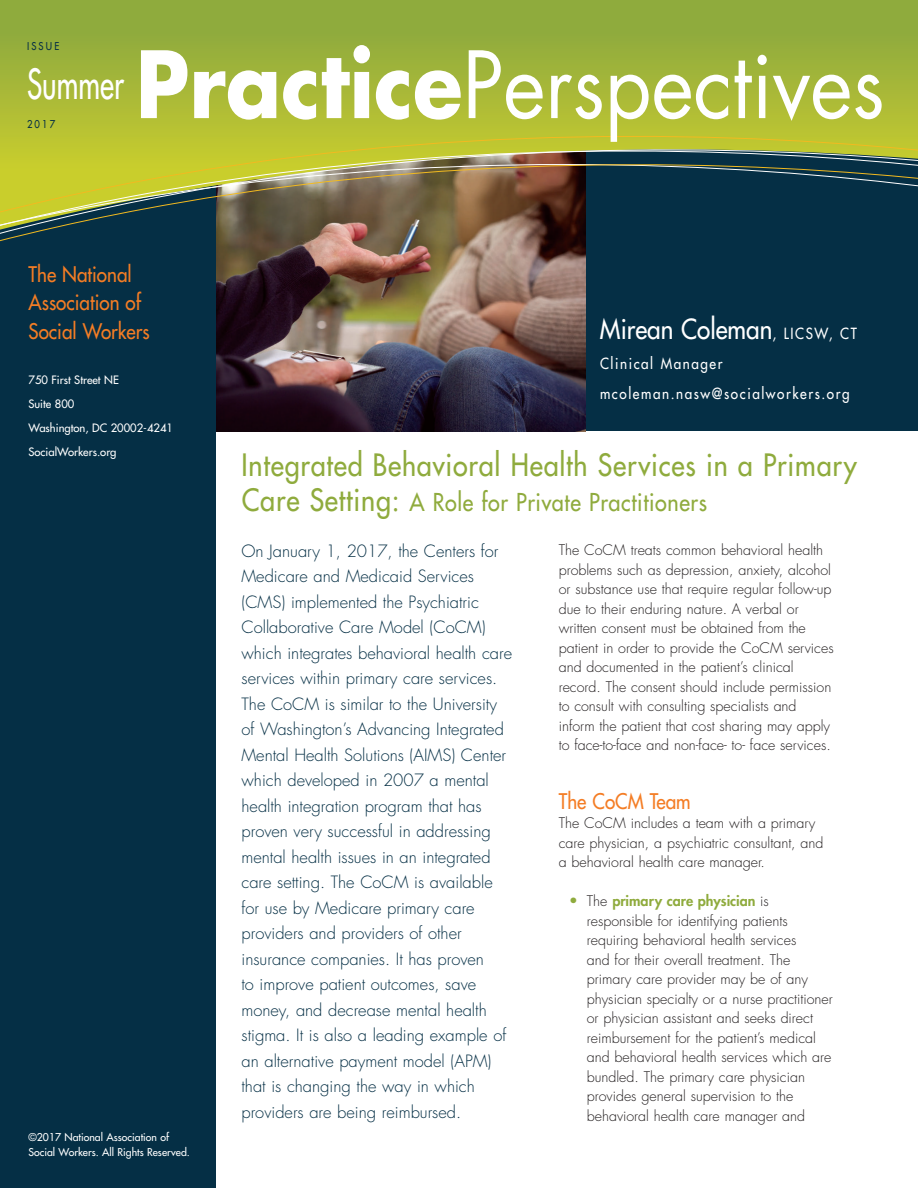
<style>
.page{position:relative;width:918px;height:1188px;background:#fff}
.page>*{position:absolute;margin:0;border:0;box-sizing:border-box;transform-origin:0 0}
.t1{font:90px "Futura";color:#fff;scale:.9 1}
.t2{font:40.5px "Futura";color:#fff;scale:.7 1}
.t3{font:30px "Futura";letter-spacing:.03em;color:#8fab3d;scale:.9 1}
.t4{font:27px "Futura";color:#fff;scale:.9 1}
.t5{font:24px "Futura";letter-spacing:.03em;color:#8fab3d;scale:.9 1}
.t6{font:21px/28.7px "Futura";color:#f47d25;scale:.9 1}
.t7{font:300 16.5px/25.5px "Futura";color:#052f45}
.t8{font:15px/30px "Futura";letter-spacing:.115em;color:#fff;scale:.9 1}
.t9{font:300 14.25px/19.5px "Futura";color:#231f20}
.t10{font:11.25px/24px "Futura";color:#fff}
.t11{font:10.5px/14.2px "Futura";color:#fff}
.t12{font:10.5px "Futura";letter-spacing:.23em;color:#052f45;scale:.9 1}
.s1{font-weight:700}
.s2{font-size:15px}
.s3{font-size:30px}
.s4{font-weight:400;font-size:15px;color:#8fab3d}
.s5{font-weight:800;color:#8fab3d}
</style>
<div class="page">
<div style="left:585px;top:115px;width:333px;height:316px;background:#052f45"></div>
<img style="left:216px;top:260px;width:369px;height:171px">
<div style="left:0;top:0;width:216px;height:1188px;background:#052f45"></div>
<svg style="left:0;top:0;width:918px;height:105px"></svg>
<svg style="left:0;top:105px;width:918px;height:155px"></svg>
<p class="t12" style="left:27px;top:40px;width:37px">ISSUE</p>
<h2 class="t2" style="left:27px;top:64px;width:140px">Summer</h2>
<p class="t12" style="left:27px;top:119px;width:33px">2017</p>
<h1 class="t1" style="left:136px;top:44px;width:834px"><span class="s1">Practice</span>Perspectives</h1>
<h3 class="t6" style="left:29px;top:261px;width:136px">The National<br>Association of<br>Social Workers</h3>
<p class="t10" style="left:28px;top:369px;width:146px">750 First Street NE<br>Suite 800<br>Washington, DC 20002-4241<br>SocialWorkers.org</p>
<p class="t11" style="left:28px;top:1131px;width:163px">©2017 National Association of<br>Social Workers. All Rights Reserved.</p>
<h3 class="t4" style="left:600px;top:315px;width:287px">Mirean Coleman<span class="s2">, LICSW, CT</span></h3>
<p class="t8" style="left:600px;top:349px;width:279px">Clinical Manager mcoleman.nasw@socialworkers.org</p>
<h3 class="t3" style="left:242px;top:450px;width:685px">Integrated Behavioral Health Services in a Primary</h3>
<h3 class="t5" style="left:242px;top:490px;width:519px"><span class="s3">Care Setting:</span> A Role for Private Practitioners</h3>
<p class="t7" style="left:242px;top:540px;width:272px">On January 1, 2017, the Centers for Medicare and Medicaid Services (CMS) implemented the Psychiatric Collaborative Care Model (CoCM) which integrates behavioral health care services within primary care services.<br>The CoCM is similar to the University of Washington’s Advancing Integrated Mental Health Solutions (AIMS) Center which developed in 2007 a mental health integration program that has proven very successful in addressing mental health issues in an integrated care setting. The CoCM is available for use by Medicare primary care providers and providers of other insurance companies. It has proven<br>to improve patient outcomes, save money, and decrease mental health stigma. It is also a leading example of an alternative payment model (APM) that is changing the way in which providers are being reimbursed.</p>
<p class="t9" style="left:559px;top:541px;width:276px">The CoCM treats common behavioral health problems such as depression, anxiety, alcohol or substance use that require regular follow-up due to their enduring nature. A verbal or written consent must be obtained from the patient in order to provide the CoCM services and documented in the patient’s clinical record. The consent should include permission to consult with consulting specialists and inform the patient that cost sharing may apply to face-to-face and non-face- to- face services.</p>
<h3 class="t6" style="left:559px;top:788px;width:148px">The CoCM Team</h3>
<p class="t9" style="left:559px;top:814px;width:266px">The CoCM includes a team with a primary care physician, a psychiatric consultant, and a behavioral health care manager.</p>
<p class="t9" style="left:587px;top:892px;width:248px;text-indent:-18px"><span class="s4">•</span> The <span class="s5">primary care physician</span> is responsible for identifying patients requiring behavioral health services<br>and for their overall treatment. The primary care provider may be of any physician specialty or a nurse practitioner or physician assistant and seeks direct reimbursement for the patient’s medical and behavioral health services which are bundled. The primary care physician provides general supervision to the behavioral health care manager and</p>
</div>
